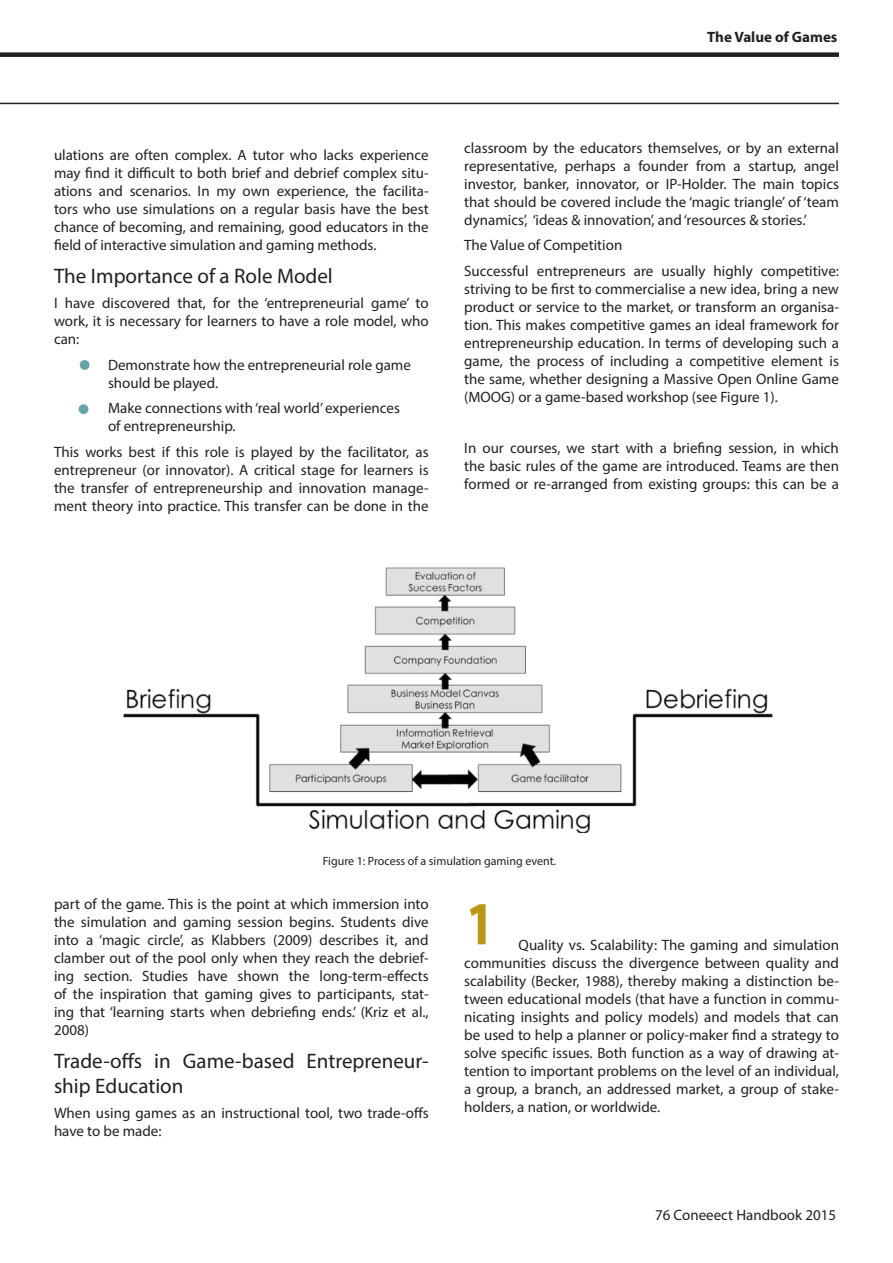
<style>
.page{position:relative;width:893px;height:1263px;background:#fff}
.page>*{position:absolute;margin:0;border:0;box-sizing:border-box;transform-origin:0 0}
.t1{font:57px "Myriad Pro";color:#ba9812}
.Body{font:21px/25.2px "Myriad Pro";color:#231f20}
.Body-2{font:15px/18px "Myriad Pro";color:#231f20;text-align:justify}
.Body-3{font:700 15px "Myriad Pro";color:#231f20}
.Body-4{font:12px "Myriad Pro";color:#231f20}
</style>
<div class="page">
<hr style="left:0;top:103px;width:839px;height:1px;background:#231f20">
<div style="left:0;top:52px;width:839px;height:5px;background:#231f20"></div>
<svg style="left:470px;top:904px;width:16px;height:41px"></svg>
<div style="left:80px;top:361px;width:9px;height:8px;background:#65a3a4;border-radius:50%"></div>
<div style="left:80px;top:360px;width:10px;height:10px;border:2px solid #65a3a4;border-radius:50%"></div>
<div style="left:79px;top:405px;width:9px;height:8px;background:#65a3a4;border-radius:50%"></div>
<div style="left:79px;top:404px;width:9px;height:10px;border:2px solid #65a3a4;border-radius:50%"></div>
<img style="left:123px;top:567px;width:650px;height:265px">
<p class="Body-3" style="left:707px;top:27px;width:132px">The Value of Games</p>
<p class="Body-2" style="left:54px;top:146px;width:376px">ulations are often complex. A tutor who lacks experience may find it difficult to both brief and debrief complex situ&shy;ations and scenarios. In my own experience, the facilita&shy;tors who use simulations on a regular basis have the best chance of becoming, and remaining, good educators in the field of interactive simulation and gaming methods.</p>
<p class="Body" style="left:54px;top:263px;width:280px">The Importance of a Role Model</p>
<p class="Body-2" style="left:54px;top:294px;width:376px">I have discovered that, for the ‘entrepreneurial game’ to work, it is necessary for learners to have a role model, who can:</p>
<p class="Body-2" style="left:108px;top:355px;width:304px">Demonstrate how the entrepreneurial role game should be played.</p>
<p class="Body-2" style="left:108px;top:399px;width:294px">Make connections with ‘real world’ experiences of entrepreneurship.</p>
<p class="Body-2" style="left:54px;top:442px;width:376px">This works best if this role is played by the facilitator, as entrepreneur (or innovator). A critical stage for learners is the transfer of entrepreneurship and innovation manage&shy;ment theory into practice. This transfer can be done in the</p>
<p class="Body-2" style="left:464px;top:138px;width:376px">classroom by the educators themselves, or by an external representative, perhaps a founder from a startup, angel investor, banker, innovator, or IP-Holder. The main topics that should be covered include the ‘magic triangle’ of ‘team dynamics’, ‘ideas &amp; innovation’, and ‘resources &amp; stories.’</p>
<p class="Body-2" style="left:464px;top:236px;width:160px">The Value of Competition</p>
<p class="Body-2" style="left:464px;top:261px;width:376px">Successful entrepreneurs are usually highly competitive: striving to be first to commercialise a new idea, bring a new product or service to the market, or transform an organisa&shy;tion. This makes competitive games an ideal framework for entrepreneurship education. In terms of developing such a game, the process of including a competitive element is the same, whether designing a Massive Open Online Game (MOOG) or a game-based workshop (see Figure 1).</p>
<p class="Body-2" style="left:464px;top:438px;width:376px">In our courses, we start with a briefing session, in which the basic rules of the game are introduced. Teams are then formed or re-arranged from existing groups: this can be a</p>
<p class="Body-4" style="left:323px;top:853px;width:235px">Figure 1: Process of a simulation gaming event.</p>
<p class="Body-2" style="left:54px;top:895px;width:376px">part of the game. This is the point at which immersion into the simulation and gaming session begins. Students dive into a ‘magic circle’, as Klabbers (2009) describes it, and clamber out of the pool only when they reach the debrief&shy;ing section. Studies have shown the long-term-effects of the inspiration that gaming gives to participants, stat&shy;ing that ‘learning starts when debriefing ends.’ (Kriz et al., 2008)</p>
<p class="Body" style="left:54px;top:1048px;width:376px">Trade-offs in Game-based Entrepreneur&shy;ship Education</p>
<p class="Body-2" style="left:54px;top:1104px;width:376px">When using games as an instructional tool, two trade-offs have to be made:</p>
<p class="t1" style="left:466px;top:888px;width:31px">1</p>
<p class="Body-2" style="left:464px;top:935px;width:376px;text-indent:54px">Quality vs. Scalability: The gaming and simulation communities discuss the divergence between quality and scalability (Becker, 1988), thereby making a distinction be&shy;tween educational models (that have a function in commu&shy;nicating insights and policy models) and models that can be used to help a planner or policy-maker find a strategy to solve specific issues. Both function as a way of drawing at&shy;tention to important problems on the level of an individual, a group, a branch, an addressed market, a group of stake&shy;holders, a nation, or worldwide.</p>
<p class="Body-2" style="left:655px;top:1206px;width:183px">76 Coneeect Handbook 2015</p>
</div>
